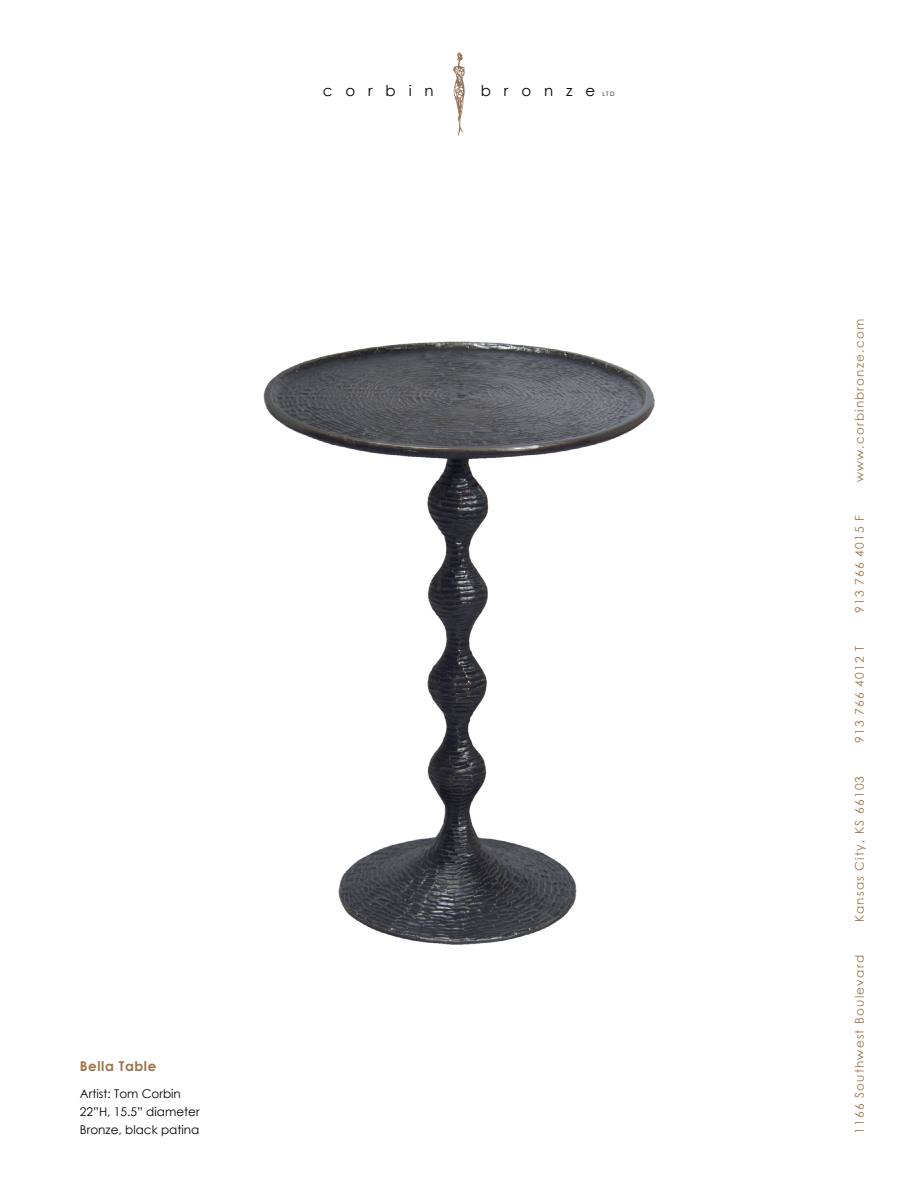
<style>
.page{position:relative;width:918px;height:1188px;background:#fff}
.page>*{position:absolute;margin:0;border:0;box-sizing:border-box;transform-origin:0 0}
.t1{font:15px "Century Gothic";letter-spacing:.86em;color:#000}
.t2{font:700 13.5px "Century Gothic";letter-spacing:.04em;color:#a07449}
.t3{font:12px "Century Gothic";letter-spacing:.1em;color:#a07449}
.t4{font:12px/18px "Century Gothic";color:#000}
.t5{font:6px "Century Gothic";color:#000}
</style>
<div class="page">
<img style="left:452px;top:52px;width:13px;height:84px">
<img style="left:263px;top:341px;width:392px;height:604px">
<p class="t1" style="left:323px;top:82px;width:112px">corbin</p>
<p class="t1" style="left:481px;top:82px;width:116px">bronze</p>
<p class="t5" style="left:602px;top:90px;width:14px">LTD</p>
<p class="t2" style="left:80px;top:1058px;width:78px">Bella Table</p>
<p class="t4" style="left:80px;top:1085px;width:121px">Artist: Tom Corbin<br>22”H, 15.5” diameter<br>Bronze, black patina</p>
<p class="t3" style="left:852px;top:482px;width:165px;rotate:-90deg">www.corbinbronze.com</p>
<p class="t3" style="left:852px;top:613px;width:99px;rotate:-90deg">913 766 4015 F</p>
<p class="t3" style="left:852px;top:743px;width:99px;rotate:-90deg">913 766 4012 T</p>
<p class="t3" style="left:852px;top:922px;width:148px;rotate:-90deg">Kansas City, KS 66103</p>
<p class="t3" style="left:852px;top:1134px;width:180px;rotate:-90deg">1166 Southwest Boulevard</p>
</div>
